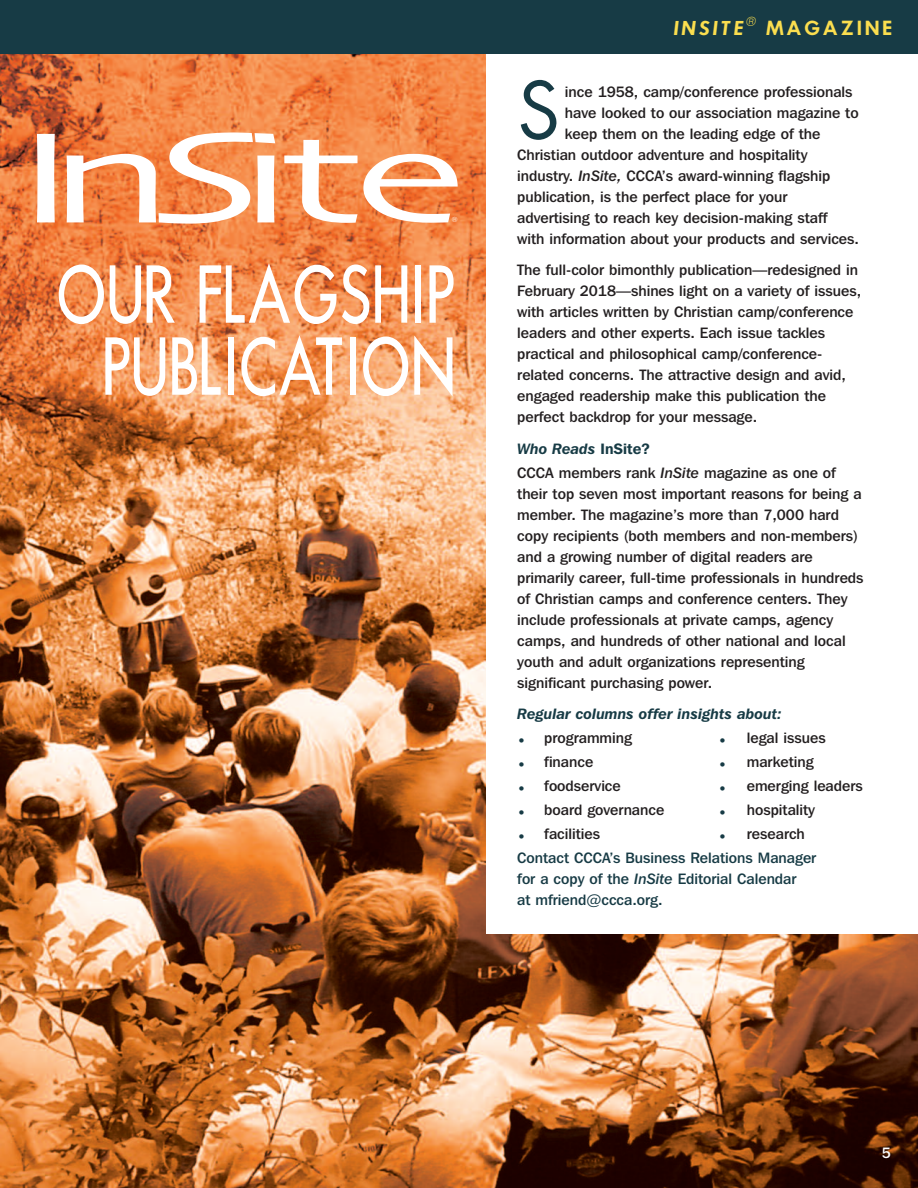
<style>
.page{position:relative;width:918px;height:1188px;background:#fff}
.page>*{position:absolute;margin:0;border:0;box-sizing:border-box;transform-origin:0 0}
.t1{font:78px "Futura";color:#173b45}
.t2{font:500 76.5px/72px "Futura";color:#fff;text-align:center;scale:.75 1}
.t3{font:600 18px "Futura";letter-spacing:.145em;color:#fbde4f}
.t4{font:italic 600 18px "Futura";letter-spacing:.14em;color:#fbde4f}
.t5{font:500 15px/21px "Franklin Gothic IT Cby BT";color:#231f20}
.t6{font:500 15px/24px "Franklin Gothic IT Cby BT";color:#173b45}
.t7{font:italic 600 15px "Franklin Gothic IT Cby BT";color:#173b45}
.t8{font:500 15px "Franklin Gothic IT Cby BT";color:#fff}
.t9{font:italic 600 12px "Futura";color:#fbde4f}
.t10{font:500 7.05px "Futura";color:#fff}
.s1{font-family:"Franklin Gothic IT Cby BT Med Ital";font-weight:400}
.s2{font-weight:600;font-style:italic;color:#173b45}
.s3{font-weight:600;color:#173b45}
.s4{color:#173b45}
.s5{color:#231f20}
</style>
<div class="page">
<img style="left:0;top:54px;width:918px;height:1134px">
<div style="left:486px;top:53px;width:432px;height:881px;background:#fff"></div>
<div style="left:0;top:0;width:918px;height:54px;background:#173b45"></div>
<svg style="left:37px;top:132px;width:421px;height:92px"></svg>
<p class="t10" style="left:452px;top:216px;width:7px">®</p>
<h2 class="t2" style="left:56px;top:260px;width:534px">OUR FLAGSHIP<br>PUBLICATION</h2>
<p class="t4" style="left:673px;top:19px;width:71px">INSITE</p>
<p class="t9" style="left:745px;top:15px;width:12px">®</p>
<p class="t3" style="left:766px;top:19px;width:128px">MAGAZINE</p>
<h1 class="t1" style="left:517px;top:66px;width:44px">S</h1>
<p class="t5" style="left:565px;top:82px;width:289px">ince 1958, camp/conference professionals</p>
<p class="t5" style="left:565px;top:103px;width:295px">have looked to our association magazine to</p>
<p class="t5" style="left:565px;top:124px;width:257px">keep them on the leading edge of the</p>
<p class="t5" style="left:517px;top:145px;width:292px">Christian outdoor adventure and hospitality</p>
<p class="t5" style="left:517px;top:166px;width:315px">industry. <span class="s1">InSite,</span> CCCA’s award-winning flagship</p>
<p class="t5" style="left:517px;top:187px;width:272px">publication, is the perfect place for your</p>
<p class="t5" style="left:517px;top:208px;width:312px">advertising to reach key decision-making staff</p>
<p class="t5" style="left:517px;top:229px;width:343px">with information about your products and services.</p>
<p class="t5" style="left:517px;top:261px;width:346px">The full-color bimonthly publication—redesigned in February 2018—shines light on a variety of issues, with articles written by Christian camp/conference leaders and other experts. Each issue tackles practical and philosophical camp/conference&shy;related concerns. The attractive design and avid, engaged readership make this publication the perfect backdrop for your message.</p>
<p class="t5" style="left:517px;top:438px;width:320px;line-height:24px"><span class="s2">Who Reads</span> <span class="s3">InSite?<br></span>CCCA members rank <span class="s1">InSite</span> magazine as one of</p>
<p class="t5" style="left:517px;top:484px;width:348px">their top seven most important reasons for being a member. The magazine’s more than 7,000 hard copy recipients (both members and non-members) and a growing number of digital readers are primarily career, full-time professionals in hundreds of Christian camps and conference centers. They include professionals at private camps, agency camps, and hundreds of other national and local youth and adult organizations representing significant purchasing power.</p>
<p class="t7" style="left:517px;top:709px;width:266px">Regular columns offer insights about:</p>
<p class="t5" style="left:517px;top:729px;width:116px"><span class="s4">•</span> programming</p>
<p class="t5" style="left:718px;top:729px;width:109px"><span class="s4">•</span> legal issues</p>
<p class="t5" style="left:517px;top:753px;width:78px"><span class="s4">•</span> finance</p>
<p class="t5" style="left:718px;top:753px;width:97px"><span class="s4">•</span> marketing</p>
<p class="t5" style="left:517px;top:777px;width:105px"><span class="s4">•</span> foodservice</p>
<p class="t5" style="left:718px;top:777px;width:146px"><span class="s4">•</span> emerging leaders</p>
<p class="t5" style="left:517px;top:801px;width:149px"><span class="s4">•</span> board governance</p>
<p class="t5" style="left:718px;top:801px;width:99px"><span class="s4">•</span> hospitality</p>
<p class="t5" style="left:517px;top:825px;width:84px"><span class="s4">•</span> facilities</p>
<p class="t6" style="left:517px;top:823px;width:301px;text-indent:201px">• <span class="s5">research<br></span>Contact CCCA’s Business Relations Manager</p>
<p class="t6" style="left:517px;top:870px;width:281px;line-height:21px">for a copy of the <span class="s1">InSite</span> Editorial Calendar at mfriend@ccca.org.</p>
<p class="t8" style="left:882px;top:1148px;width:11px">5</p>
</div>
